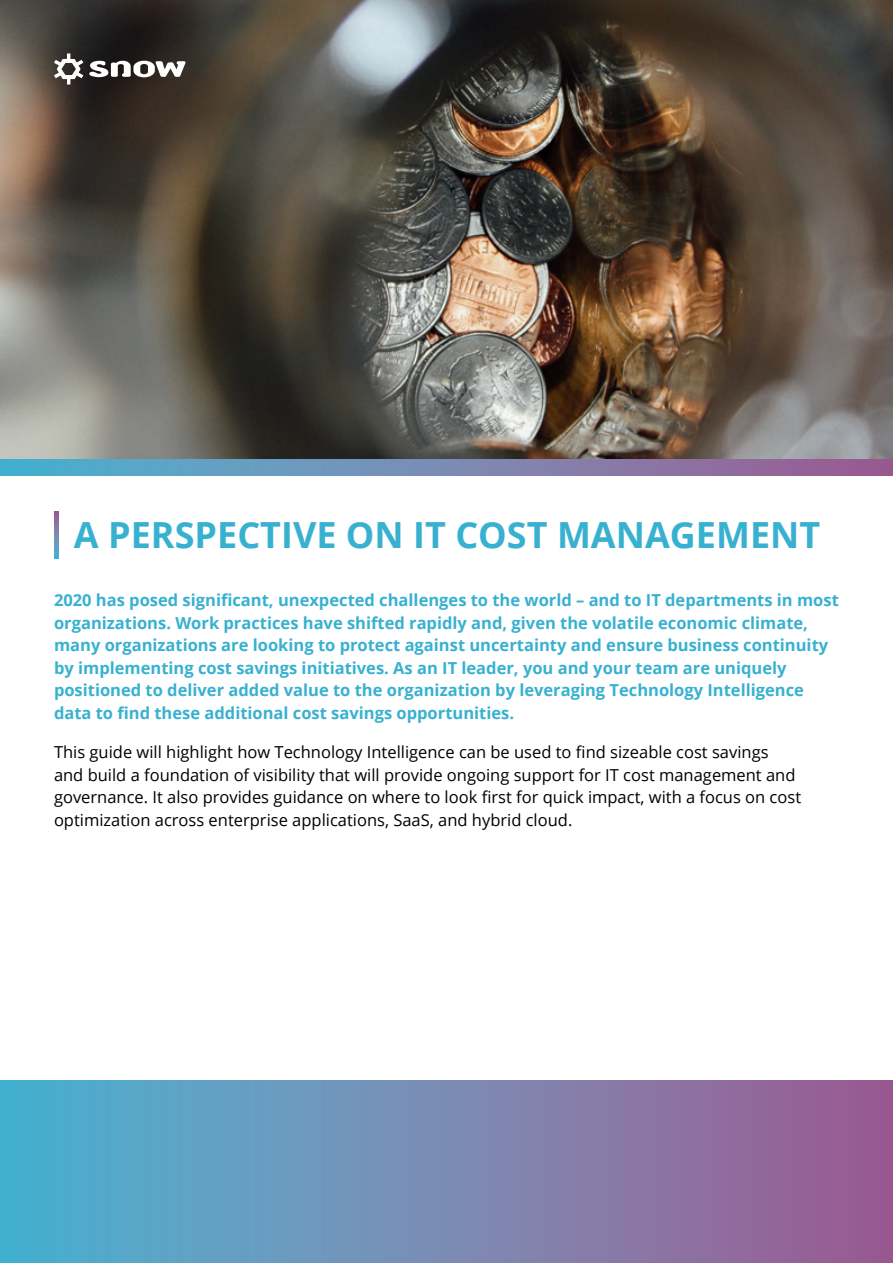
<style>
.page{position:relative;width:893px;height:1263px;background:#fff}
.page>*{position:absolute;margin:0;border:0;box-sizing:border-box;transform-origin:0 0}
.t1{font:700 36px "Open Sans";color:#38b1d1}
.t2{font:700 16.5px/22.5px "Open Sans";color:#38b1d1}
.t3{font:16.5px/22.5px "Open Sans";color:#000}
</style>
<div class="page">
<img style="left:0;top:0;width:893px;height:459px">
<div style="left:0;top:459px;width:893px;height:16px;background:linear-gradient(to right,#4cb5d3,#a15c92)"></div>
<svg style="left:54px;top:511px;width:5px;height:47px"></svg>
<svg style="left:89px;top:61px;width:97px;height:16px"></svg>
<svg style="left:54px;top:54px;width:29px;height:31px"></svg>
<div style="left:0;top:1080px;width:893px;height:183px;background:linear-gradient(to right,#4cb5d3,#a15c92)"></div>
<h1 class="t1" style="left:74px;top:509px;width:748px">A PERSPECTIVE ON IT COST MANAGEMENT</h1>
<p class="t2" style="left:54px;top:588px;width:786px">2020 has posed significant, unexpected challenges to the world – and to IT departments in most organizations. Work practices have shifted rapidly and, given the volatile economic climate, many organizations are looking to protect against uncertainty and ensure business continuity by implementing cost savings initiatives. As an IT leader, you and your team are uniquely positioned to deliver added value to the organization by leveraging Technology Intelligence data to find these additional cost savings opportunities.</p>
<p class="t3" style="left:54px;top:740px;width:749px">This guide will highlight how Technology Intelligence can be used to find sizeable cost savings and build a foundation of visibility that will provide ongoing support for IT cost management and governance. It also provides guidance on where to look first for quick impact, with a focus on cost optimization across enterprise applications, SaaS, and hybrid cloud.</p>
</div>
